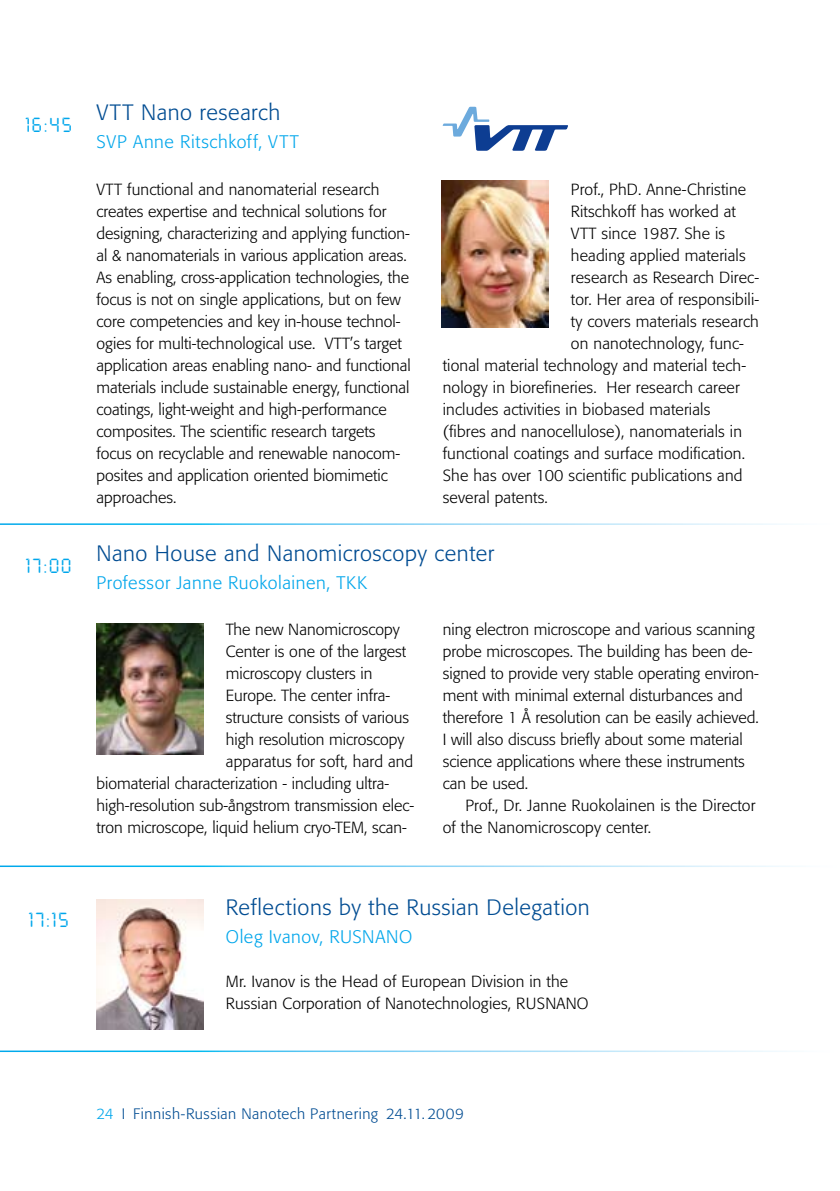
<style>
.page{position:relative;width:840px;height:1191px;background:#fff}
.page>*{position:absolute;margin:0;border:0;box-sizing:border-box;transform-origin:0 0}
.t1{font:300 22px "Formata";letter-spacing:.025em;color:#004c92}
.t2{font:300 18px "Formata";letter-spacing:.03em;color:#00a6eb}
.t3{font:18px "Digital ICG";letter-spacing:.11em;color:#00a6eb}
.t4{font:300 16px/22px "Formata";color:#000}
.t5{font:300 15px "Formata";letter-spacing:.03em;color:#004c92}
.s1{color:#00a6eb}
</style>
<div class="page">
<svg style="left:442px;top:107px;width:125px;height:44px"></svg>
<img style="left:441px;top:180px;width:107px;height:147px">
<img style="left:96px;top:623px;width:107px;height:131px">
<img style="left:96px;top:899px;width:107px;height:130px">
<p class="t3" style="left:25px;top:113px;width:48px">16:45</p>
<p class="t3" style="left:25px;top:554px;width:48px">17:00</p>
<p class="t3" style="left:28px;top:907px;width:42px">17:15</p>
<h1 class="t1" style="left:96px;top:99px;width:185px">VTT Nano research</h1>
<p class="t2" style="left:96px;top:131px;width:204px">SVP Anne Ritschkoff, VTT</p>
<p class="t4" style="left:96px;top:178px;width:316px">VTT functional and nanomaterial research creates expertise and technical solutions for designing, characterizing and applying function&shy;al &amp; nanomaterials in various application areas.<br>As enabling, cross-application technologies, the focus is not on single applications, but on few core competencies and key in-house technol&shy;ogies for multi-technological use. VTT’s target application areas enabling nano- and functional materials include sustainable energy, functional coatings, light-weight and high-performance composites. The scientific research targets focus on recyclable and renewable nanocom&shy;posites and application oriented biomimetic approaches.</p>
<p class="t4" style="left:570px;top:178px;width:177px">Prof., PhD. Anne-Christine</p>
<p class="t4" style="left:570px;top:200px;width:166px">Ritschkoff has worked at</p>
<p class="t4" style="left:570px;top:222px;width:156px">VTT since 1987. She is</p>
<p class="t4" style="left:570px;top:244px;width:176px">heading applied materials</p>
<p class="t4" style="left:570px;top:266px;width:189px">research as Research Direc-</p>
<p class="t4" style="left:570px;top:288px;width:190px">tor. Her area of responsibili-</p>
<p class="t4" style="left:570px;top:310px;width:189px">ty covers materials research</p>
<p class="t4" style="left:570px;top:332px;width:174px">on nanotechnology, func-</p>
<p class="t4" style="left:442px;top:354px;width:305px">tional material technology and material tech-</p>
<p class="t4" style="left:442px;top:376px;width:298px">nology in biorefineries. Her research career</p>
<p class="t4" style="left:442px;top:398px;width:269px">includes activities in biobased materials</p>
<p class="t4" style="left:442px;top:420px;width:301px">(fibres and nanocellulose), nanomaterials in</p>
<p class="t4" style="left:442px;top:442px;width:303px">functional coatings and surface modification.</p>
<p class="t4" style="left:442px;top:464px;width:301px">She has over 100 scientific publications and</p>
<p class="t4" style="left:442px;top:486px;width:107px">several patents.</p>
<h1 class="t1" style="left:96px;top:541px;width:399px">Nano House and Nanomicroscopy center</h1>
<p class="t2" style="left:96px;top:572px;width:272px">Professor Janne Ruokolainen, TKK</p>
<p class="t4" style="left:226px;top:618px;width:175px">The new Nanomicroscopy</p>
<p class="t4" style="left:226px;top:640px;width:182px">Center is one of the largest</p>
<p class="t4" style="left:226px;top:662px;width:148px">microscopy clusters in</p>
<p class="t4" style="left:226px;top:684px;width:166px">Europe. The center infra-</p>
<p class="t4" style="left:226px;top:706px;width:185px">structure consists of various</p>
<p class="t4" style="left:226px;top:728px;width:180px">high resolution microscopy</p>
<p class="t4" style="left:226px;top:750px;width:189px">apparatus for soft, hard and</p>
<p class="t4" style="left:96px;top:772px;width:294px">biomaterial characterization - including ultra-</p>
<p class="t4" style="left:96px;top:794px;width:319px">high-resolution sub-ångstrom transmission elec-</p>
<p class="t4" style="left:96px;top:816px;width:312px">tron microscope, liquid helium cryo-TEM, scan-</p>
<p class="t4" style="left:442px;top:618px;width:317px">ning electron microscope and various scanning probe microscopes. The building has been de&shy;signed to provide very stable operating environ&shy;ment with minimal external disturbances and therefore 1 Å resolution can be easily achieved.<br>I will also discuss briefly about some material science applications where these instruments can be used.</p>
<p class="t4" style="left:442px;top:794px;width:314px;text-indent:23px">Prof., Dr. Janne Ruokolainen is the Director of the Nanomicroscopy center.</p>
<h1 class="t1" style="left:226px;top:894px;width:365px">Reflections by the Russian Delegation</h1>
<p class="t2" style="left:226px;top:926px;width:188px">Oleg Ivanov, RUSNANO</p>
<p class="t4" style="left:226px;top:970px;width:364px">Mr. Ivanov is the Head of European Division in the<br>Russian Corporation of Nanotechnologies, RUSNANO</p>
<p class="t5" style="left:96px;top:1105px;width:368px"><span class="s1">24</span> I Finnish-Russian Nanotech Partnering 24.11. 2009</p>
</div>
